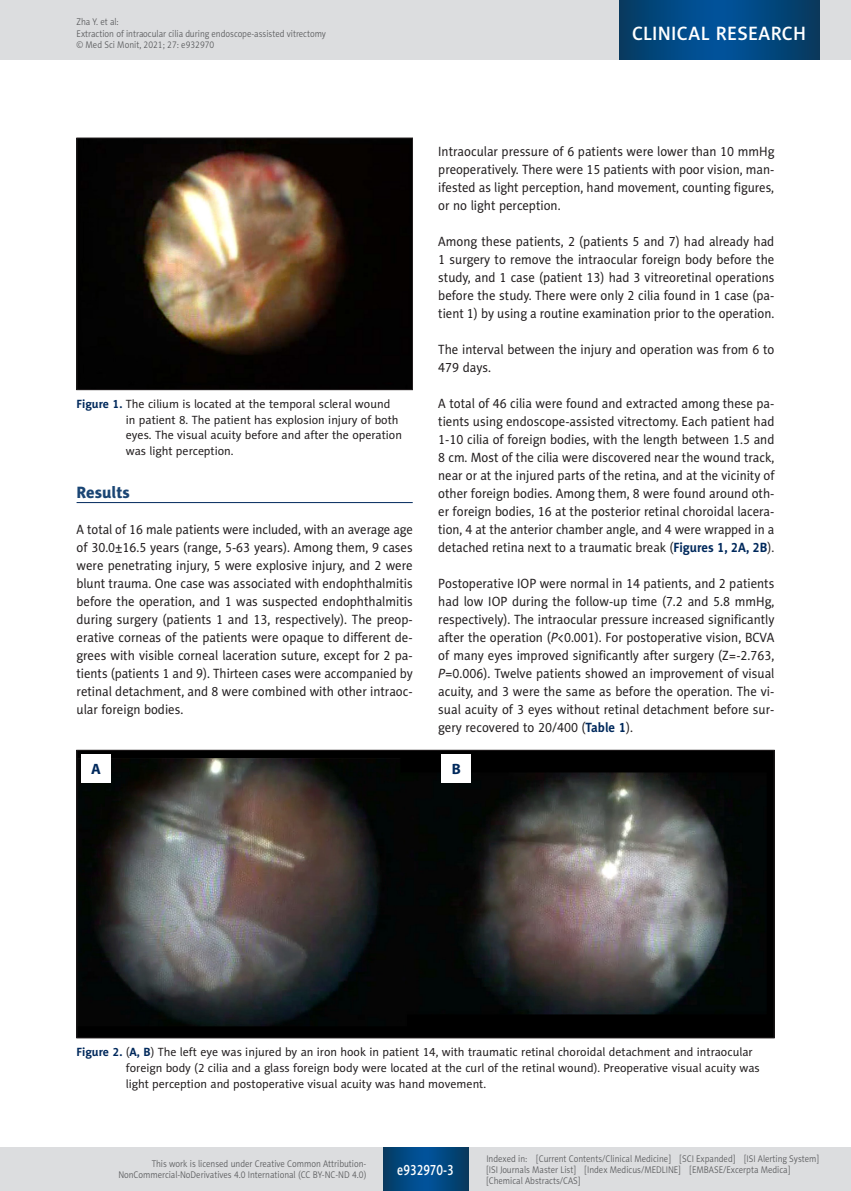
<style>
.page{position:relative;width:851px;height:1191px;background:#fff}
.page>*{position:absolute;margin:0;border:0;box-sizing:border-box;transform-origin:0 0}
.t1{font:19.5px "Naomi Sans EFN Medium";letter-spacing:.015em;color:#fff}
.MSM_Headline_1{font:16.5px "Naomi Sans EFN Heavy";color:#1a4574}
.MSM_e-PAGINA{font:15px "Naomi Sans EFN Medium";color:#fff;scale:.8 1}
.t2{font:700 15px "Myriad Pro";color:#00295c}
.MSM_Body{font:13.5px/18px "Naomi Sans EFN";color:#231f20;text-align:justify;scale:.95 1}
.MSM_Body-2{font:13.5px/18px "Naomi Sans EFN";color:#231f20;text-align:justify;scale:.94 1}
.MSM_Rycina_tytul{font:12px/15.8px "Naomi Sans EFN";color:#231f20}
.MSM_pagina_zywa{font:9.75px/11.2px "Naomi Sans EFN Light";color:#57585a;scale:.9 1}
.MSM_pagina_sygnatura{font:9.75px "Naomi Sans EFN Light";color:#57585a;scale:.9 1}
.s1{font-weight:700;color:#00295c}
.s2{font-style:italic}
</style>
<div class="page">
<hr style="left:77px;top:502px;width:335px;height:1px;background:#00295c">
<img style="left:79px;top:140px;width:331px;height:248px">
<div style="left:77px;top:138px;width:335px;height:252px;border:1px solid #231f20"></div>
<img style="left:79px;top:752px;width:693px;height:284px">
<div style="left:81px;top:754px;width:30px;height:28px;background:#fff"></div>
<div style="left:441px;top:754px;width:30px;height:28px;background:#fff"></div>
<div style="left:0;top:1148px;width:850px;height:43px;background:#dcdddf"></div>
<svg style="left:383px;top:1147px;width:85px;height:43px;background:#02477e"></svg>
<div style="left:0;top:0;width:850px;height:60px;background:#dcdddf"></div>
<svg style="left:619px;top:0;width:200px;height:60px;background:#02477e"></svg>
<p class="MSM_pagina_zywa" style="left:77px;top:16px;width:278px">Zha Y. et al:<br>Extraction of intraocular cilia during endoscope-assisted vitrectomy</p>
<p class="MSM_pagina_sygnatura" style="left:77px;top:39px;width:154px">© Med Sci Monit, 2021; 27: e932970</p>
<h1 class="t1" style="left:632px;top:22px;width:175px">CLINICAL RESEARCH</h1>
<p class="MSM_Rycina_tytul" style="left:126px;top:396px;width:278px;text-indent:-49px"><span class="s1">Figure 1.</span> The cilium is located at the temporal scleral wound in patient 8. The patient has explosion injury of both eyes. The visual acuity before and after the operation was light perception.</p>
<p class="MSM_Headline_1" style="left:77px;top:482px;width:55px">Results</p>
<p class="MSM_Body-2" style="left:77px;top:520px;width:359px">A total of 16 male patients were included, with an average age of 30.0±16.5 years (range, 5-63 years). Among them, 9 cases were penetrating injury, 5 were explosive injury, and 2 were blunt trauma. One case was associated with endophthalmitis before the operation, and 1 was suspected endophthalmitis during surgery (patients 1 and 13, respectively). The preop&shy;erative corneas of the patients were opaque to different de&shy;grees with visible corneal laceration suture, except for 2 pa&shy;tients (patients 1 and 9). Thirteen cases were accompanied by retinal detachment, and 8 were combined with other intraoc&shy;ular foreign bodies.</p>
<p class="MSM_Body" style="left:438px;top:142px;width:355px">Intraocular pressure of 6 patients were lower than 10 mmHg preoperatively. There were 15 patients with poor vision, man&shy;ifested as light perception, hand movement, counting figures, or no light perception.</p>
<p class="MSM_Body" style="left:438px;top:232px;width:355px">Among these patients, 2 (patients 5 and 7) had already had 1 surgery to remove the intraocular foreign body before the study, and 1 case (patient 13) had 3 vitreoretinal operations before the study. There were only 2 cilia found in 1 case (pa&shy;tient 1) by using a routine examination prior to the operation.</p>
<p class="MSM_Body" style="left:438px;top:340px;width:355px">The interval between the injury and operation was from 6 to<br>479 days.</p>
<p class="MSM_Body" style="left:438px;top:394px;width:355px">A total of 46 cilia were found and extracted among these pa&shy;tients using endoscope-assisted vitrectomy. Each patient had 1-10 cilia of foreign bodies, with the length between 1.5 and 8 cm. Most of the cilia were discovered near the wound track, near or at the injured parts of the retina, and at the vicinity of other foreign bodies. Among them, 8 were found around oth&shy;er foreign bodies, 16 at the posterior retinal choroidal lacera&shy;tion, 4 at the anterior chamber angle, and 4 were wrapped in a detached retina next to a traumatic break (<span class="s1">Figures 1, 2A, 2B</span>).</p>
<p class="MSM_Body" style="left:438px;top:574px;width:355px">Postoperative IOP were normal in 14 patients, and 2 patients had low IOP during the follow-up time (7.2 and 5.8 mmHg, respectively). The intraocular pressure increased significantly after the operation (<span class="s2">P</span>&lt;0.001). For postoperative vision, BCVA of many eyes improved significantly after surgery (Z=-2.763, <span class="s2">P</span>=0.006). Twelve patients showed an improvement of visual acuity, and 3 were the same as before the operation. The vi&shy;sual acuity of 3 eyes without retinal detachment before sur&shy;gery recovered to 20/400 (<span class="s1">Table 1</span>).</p>
<p class="t2" style="left:91px;top:759px;width:11px">A</p>
<p class="t2" style="left:451px;top:759px;width:11px">B</p>
<p class="MSM_Rycina_tytul" style="left:126px;top:1044px;width:635px;text-indent:-49px"><span class="s1">Figure 2.</span> (<span class="s1">A, B</span>) The left eye was injured by an iron hook in patient 14, with traumatic retinal choroidal detachment and intraocular foreign body (2 cilia and a glass foreign body were located at the curl of the retinal wound). Preoperative visual acuity was light perception and postoperative visual acuity was hand movement.</p>
<p class="MSM_pagina_zywa" style="left:118px;top:1158px;width:277px;text-align:right">This work is licensed under Creative Common Attribution-<br>NonCommercial-NoDerivatives 4.0 International (CC BY-NC-ND 4.0)</p>
<p class="MSM_e-PAGINA" style="left:397px;top:1160px;width:72px">e932970-3</p>
<p class="MSM_pagina_zywa" style="left:486px;top:1152px;width:371px">Indexed in: [Current Contents/Clinical Medicine] [SCI Expanded] [ISI Alerting System] [ISI Journals Master List] [Index Medicus/MEDLINE] [EMBASE/Excerpta Medica] [Chemical Abstracts/CAS]</p>
</div>
